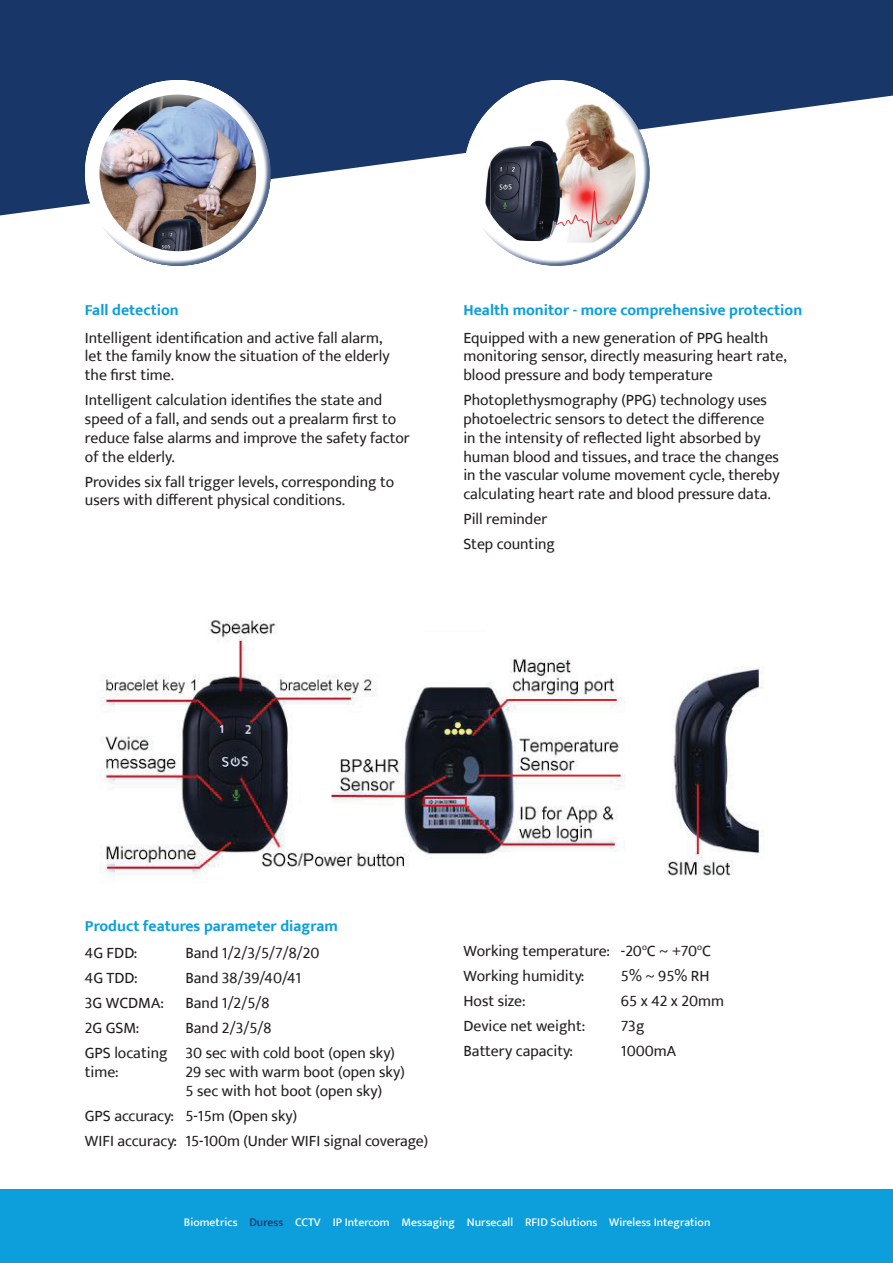
<style>
.page{position:relative;width:893px;height:1263px;background:#fff}
.page>*{position:absolute;margin:0;border:0;box-sizing:border-box;transform-origin:0 0}
.t1{font:15.75px/18.8px "Ek Mukta";color:#231f20}
.t2{font:700 15.75px "Ek Mukta";color:#0c9fdc}
.t3{font:500 11.7px "Ek Mukta";color:#fff}
.s1{color:#183667}
</style>
<div class="page">
<svg style="left:0;top:0;width:893px;height:216px;fill:#183667"></svg>
<div style="left:0;top:1189px;width:893px;height:74px;background:#0c9fdc"></div>
<svg style="left:439px;top:58px;width:221px;height:158px;background:#37507b"></svg>
<svg style="left:453px;top:85px;width:221px;height:181px"></svg>
<div style="left:60px;top:58px;width:221px;height:158px;background:#183667"></div>
<svg style="left:74px;top:85px;width:221px;height:181px"></svg>
<img style="left:490px;top:95px;width:146px;height:156px">
<img style="left:479px;top:134px;width:11px;height:80px">
<img style="left:490px;top:134px;width:75px;height:107px">
<img style="left:99px;top:95px;width:157px;height:151px">
<img style="left:137px;top:211px;width:70px;height:40px">
<img style="left:100px;top:620px;width:663px;height:256px">
<p class="t2" style="left:85px;top:301px;width:95px">Fall detection</p>
<p class="t1" style="left:85px;top:328px;width:306px">Intelligent identification and active fall alarm, let the family know the situation of the elderly the first time.</p>
<p class="t1" style="left:85px;top:390px;width:326px">Intelligent calculation identifies the state and speed of a fall, and sends out a prealarm first to reduce false alarms and improve the safety factor of the elderly.</p>
<p class="t1" style="left:85px;top:472px;width:311px">Provides six fall trigger levels, corresponding to users with different physical conditions.</p>
<p class="t2" style="left:463px;top:301px;width:340px">Health monitor - more comprehensive protection</p>
<p class="t1" style="left:463px;top:328px;width:325px">Equipped with a new generation of PPG health monitoring sensor, directly measuring heart rate, blood pressure and body temperature</p>
<p class="t1" style="left:463px;top:390px;width:318px">Photoplethysmography (PPG) technology uses photoelectric sensors to detect the difference in the intensity of reflected light absorbed by human blood and tissues, and trace the changes in the vascular volume movement cycle, thereby calculating heart rate and blood pressure data.</p>
<p class="t1" style="left:463px;top:506px;width:93px;line-height:25px">Pill reminder<br>Step counting</p>
<p class="t2" style="left:85px;top:916px;width:254px">Product features parameter diagram</p>
<p class="t1" style="left:85px;top:943px;width:54px">4G FDD:</p>
<p class="t1" style="left:185px;top:943px;width:136px">Band 1/2/3/5/7/8/20</p>
<p class="t1" style="left:85px;top:968px;width:54px">4G TDD:</p>
<p class="t1" style="left:185px;top:968px;width:117px">Band 38/39/40/41</p>
<p class="t1" style="left:85px;top:993px;width:81px">3G WCDMA:</p>
<p class="t1" style="left:185px;top:993px;width:85px">Band 1/2/5/8</p>
<p class="t1" style="left:85px;top:1018px;width:56px">2G GSM:</p>
<p class="t1" style="left:85px;top:1015px;width:312px;line-height:25px;text-indent:101px">Band 2/3/5/8<br>GPS locating 30 sec with cold boot (open sky)</p>
<p class="t1" style="left:85px;top:1062px;width:35px">time:</p>
<p class="t1" style="left:185px;top:1062px;width:221px">29 sec with warm boot (open sky)<br>5 sec with hot boot (open sky)</p>
<p class="t1" style="left:85px;top:1103px;width:345px;line-height:25px">GPS accuracy: 5-15m (Open sky)<br>WIFI accuracy: 15-100m (Under WIFI signal coverage)</p>
<p class="t1" style="left:463px;top:937px;width:249px;line-height:25.2px">Working temperature: -20<sup>o</sup>C ~ +70<sup>o</sup>C<br>Working humidity:</p>
<p class="t1" style="left:621px;top:966px;width:90px">5% ~ 95% RH</p>
<p class="t1" style="left:463px;top:991px;width:64px">Host size:</p>
<p class="t1" style="left:621px;top:991px;width:105px">65 x 42 x 20mm</p>
<p class="t1" style="left:463px;top:1016px;width:123px">Device net weight:</p>
<p class="t1" style="left:621px;top:1016px;width:25px">73g</p>
<p class="t1" style="left:463px;top:1041px;width:111px">Battery capacity:</p>
<p class="t1" style="left:621px;top:1041px;width:57px">1000mA</p>
<p class="t3" style="left:184px;top:1215px;width:528px">Biometrics <span class="s1">Duress</span> CCTV IP Intercom Messaging Nursecall RFID Solutions Wireless Integration</p>
</div>
